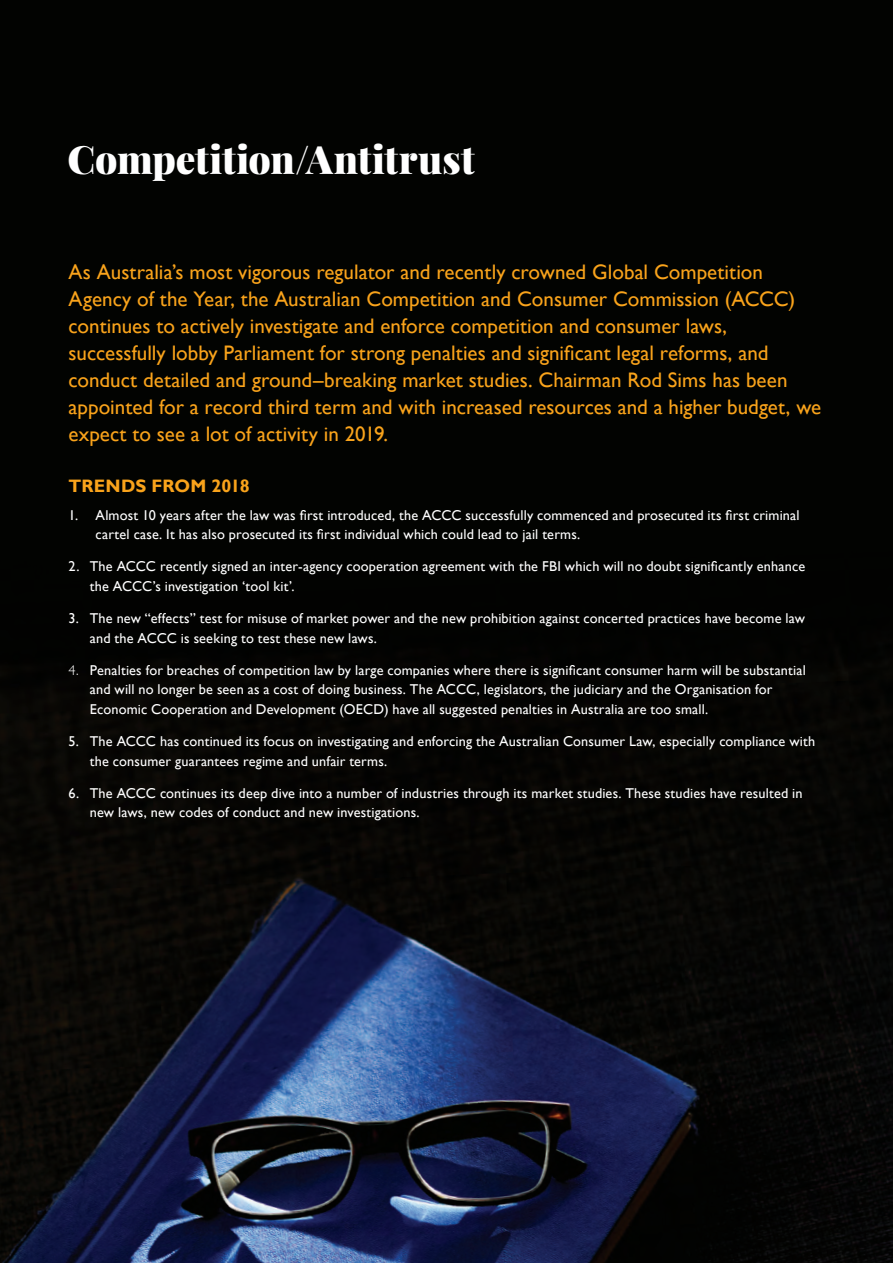
<style>
.page{position:relative;width:893px;height:1263px;background:#fff}
.page>*{position:absolute;margin:0;border:0;box-sizing:border-box;transform-origin:0 0}
.t1{font:900 39px "Playfair Display";letter-spacing:-.005em;color:#fff}
.t2{font:21px/27px "Gill Sans";color:#f9a31b}
.t3{font:700 18px "Gill Sans";letter-spacing:.005em;color:#f9a31b}
.t4{font:14.25px/19.5px "Gill Sans";letter-spacing:.01em;color:#fff}
.s1{font-weight:300}
</style>
<div class="page">
<img style="left:0;top:0;width:893px;height:1263px">
<h1 class="t1" style="left:68px;top:134px;width:409px">Competition/Antitrust</h1>
<p class="t2" style="left:69px;top:259px;width:754px">As Australia’s most vigorous regulator and recently crowned Global Competition Agency of the Year, the Australian Competition and Consumer Commission (ACCC) continues to actively investigate and enforce competition and consumer laws, successfully lobby Parliament for strong penalties and significant legal reforms, and conduct detailed and ground–breaking market studies. Chairman Rod Sims has been appointed for a record third term and with increased resources and a higher budget, we expect to see a lot of activity in 2019.</p>
<p class="t3" style="left:69px;top:475px;width:183px">TRENDS FROM 2018</p>
<p class="t4" style="left:96px;top:505px;width:705px;text-indent:-27px">1. Almost 10 years after the law was first introduced, the ACCC successfully commenced and prosecuted its first criminal cartel case. It has also prosecuted its first individual which could lead to jail terms.</p>
<p class="t4" style="left:90px;top:557px;width:717px;text-indent:-21px">2. The ACCC recently signed an inter-agency cooperation agreement with the FBI which will no doubt significantly enhance the ACCC’s investigation ‘tool kit’.</p>
<p class="t4" style="left:90px;top:609px;width:717px;text-indent:-21px">3. The new “effects” test for misuse of market power and the new prohibition against concerted practices have become law and the ACCC is seeking to test these new laws.</p>
<p class="t4" style="left:90px;top:661px;width:717px;text-indent:-21px"><span class="s1">4.</span> Penalties for breaches of competition law by large companies where there is significant consumer harm will be substantial and will no longer be seen as a cost of doing business. The ACCC, legislators, the judiciary and the Organisation for<br>Economic Cooperation and Development (OECD) have all suggested penalties in Australia are too small.</p>
<p class="t4" style="left:90px;top:732px;width:727px;text-indent:-21px">5. The ACCC has continued its focus on investigating and enforcing the Australian Consumer Law, especially compliance with the consumer guarantees regime and unfair terms.</p>
<p class="t4" style="left:90px;top:784px;width:714px;text-indent:-21px">6. The ACCC continues its deep dive into a number of industries through its market studies. These studies have resulted in new laws, new codes of conduct and new investigations.</p>
</div>
